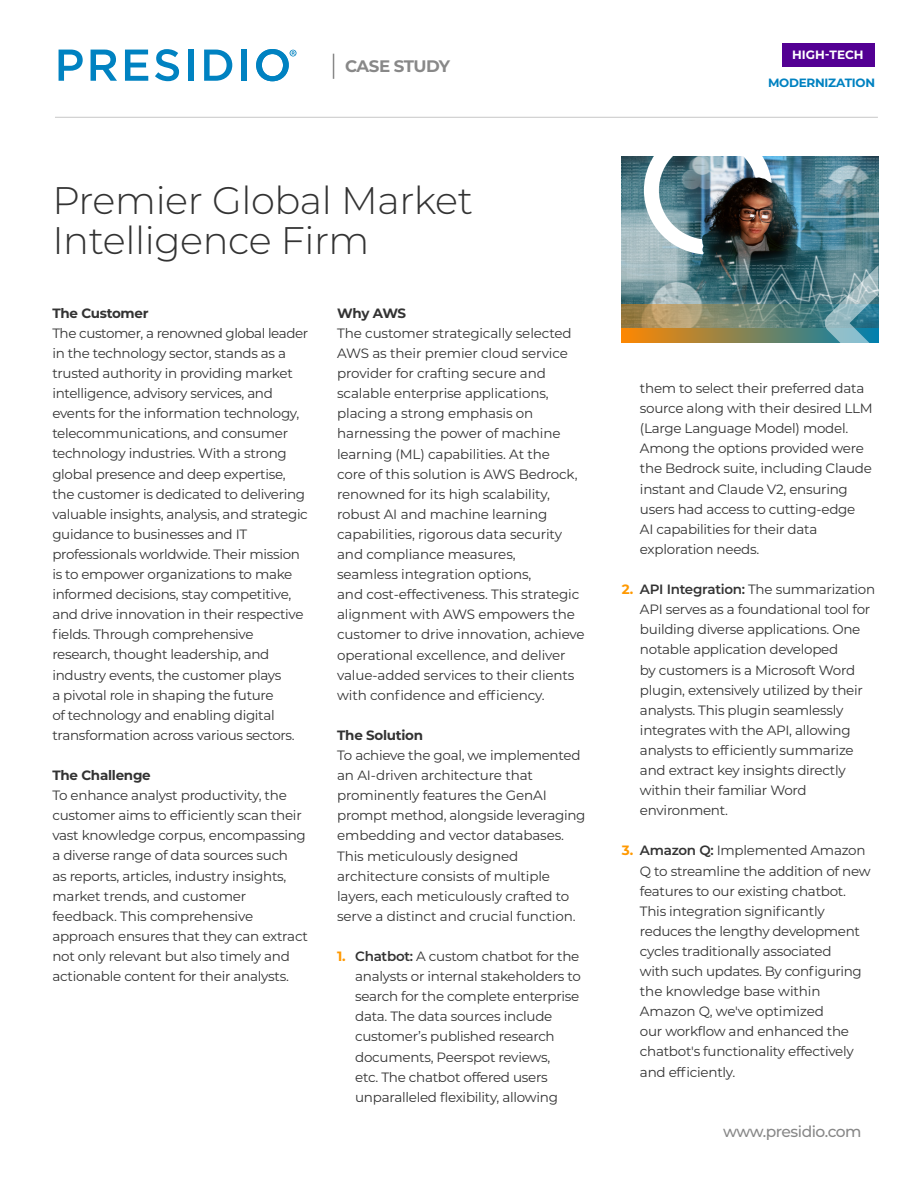
<style>
.page{position:relative;width:918px;height:1188px;background:#fff}
.page>*{position:absolute;margin:0;border:0;box-sizing:border-box;transform-origin:0 0}
.t1{font:300 38.4px/40.5px "Montserrat";letter-spacing:-.01em;color:#333}
.t2{font:700 16.65px "Montserrat";letter-spacing:-.04em;color:#888}
.t3{font:500 15.45px "Montserrat";letter-spacing:-.03em;color:#888}
.t4{font:13.5px/20.1px "Montserrat";letter-spacing:-.02em;color:#333}
.t5{font:700 13.5px "Montserrat";letter-spacing:-.02em;color:#333}
.t6{font:700 12px "Montserrat";letter-spacing:-.02em;color:#0082c1}
.t7{font:700 12px "Montserrat";color:#fff}
.s1{font-weight:700;color:#f90}
.s2{font-weight:600}
</style>
<div class="page">
<img style="left:622px;top:157px;width:256px;height:148px">
<svg style="left:622px;top:305px;width:203px;height:23px;background:#838b6f"></svg>
<svg style="left:622px;top:328px;width:203px;height:15px;background:#998445"></svg>
<svg style="left:825px;top:265px;width:53px;height:78px;background:#709fab"></svg>
<div style="left:644px;top:126px;width:128px;height:129px;border:15px solid #fff;border-radius:50%"></div>
<svg style="left:59px;top:50px;width:24px;height:31px"></svg>
<svg style="left:91px;top:50px;width:26px;height:31px"></svg>
<svg style="left:125px;top:50px;width:23px;height:31px"></svg>
<svg style="left:155px;top:49px;width:24px;height:32px"></svg>
<div style="left:188px;top:50px;width:6px;height:31px;background:#0082c1"></div>
<svg style="left:204px;top:50px;width:28px;height:31px"></svg>
<div style="left:242px;top:50px;width:5px;height:31px;background:#0082c1"></div>
<svg style="left:256px;top:49px;width:41px;height:32px"></svg>
<svg style="left:333px;top:54px;width:1px;height:25px"></svg>
<hr style="left:55px;top:117px;width:823px;height:1px;background:#c7c7c7">
<div style="left:782px;top:43px;width:93px;height:24px;background:#530093"></div>
<p class="t2" style="left:345px;top:55px;width:107px">CASE STUDY</p>
<p class="t7" style="left:792px;top:46px;width:73px">HIGH-TECH</p>
<p class="t6" style="left:768px;top:75px;width:109px">MODERNIZATION</p>
<h1 class="t1" style="left:52px;top:179px;width:422px">Premier Global Market<br>Intelligence Firm</h1>
<p class="t5" style="left:52px;top:303px;width:98px">The Customer</p>
<p class="t4" style="left:52px;top:323px;width:257px">The customer, a renowned global leader in the technology sector, stands as a trusted authority in providing market intelligence, advisory services, and events for the information technology, telecommunications, and consumer technology industries. With a strong global presence and deep expertise, the customer is dedicated to delivering valuable insights, analysis, and strategic guidance to businesses and IT professionals worldwide. Their mission is to empower organizations to make informed decisions, stay competitive, and drive innovation in their respective fields. Through comprehensive research, thought leadership, and industry events, the customer plays<br>a pivotal role in shaping the future<br>of technology and enabling digital transformation across various sectors.</p>
<p class="t5" style="left:52px;top:766px;width:100px">The Challenge</p>
<p class="t4" style="left:52px;top:785px;width:257px">To enhance analyst productivity, the customer aims to efficiently scan their vast knowledge corpus, encompassing a diverse range of data sources such<br>as reports, articles, industry insights, market trends, and customer feedback. This comprehensive approach ensures that they can extract not only relevant but also timely and actionable content for their analysts.</p>
<p class="t5" style="left:337px;top:303px;width:71px">Why AWS</p>
<p class="t4" style="left:337px;top:323px;width:249px">The customer strategically selected AWS as their premier cloud service provider for crafting secure and scalable enterprise applications, placing a strong emphasis on harnessing the power of machine learning (ML) capabilities. At the<br>core of this solution is AWS Bedrock, renowned for its high scalability, robust AI and machine learning capabilities, rigorous data security and compliance measures,<br>seamless integration options,<br>and cost-effectiveness. This strategic alignment with AWS empowers the customer to drive innovation, achieve operational excellence, and deliver value-added services to their clients with confidence and efficiency.</p>
<p class="t5" style="left:337px;top:725px;width:88px">The Solution</p>
<p class="t4" style="left:337px;top:745px;width:250px">To achieve the goal, we implemented an AI-driven architecture that prominently features the GenAI prompt method, alongside leveraging embedding and vector databases.<br>This meticulously designed architecture consists of multiple layers, each meticulously crafted to serve a distinct and crucial function.</p>
<p class="t4" style="left:355px;top:946px;width:227px;text-indent:-18px"><span class="s1">1.</span> <span class="s2">Chatbot:</span> A custom chatbot for the analysts or internal stakeholders to search for the complete enterprise data. The data sources include customer’s published research documents, Peerspot reviews,<br>etc. The chatbot offered users unparalleled flexibility, allowing</p>
<p class="t4" style="left:640px;top:378px;width:234px">them to select their preferred data source along with their desired LLM (Large Language Model) model.<br>Among the options provided were the Bedrock suite, including Claude instant and Claude V2, ensuring users had access to cutting-edge<br>AI capabilities for their data exploration needs.</p>
<p class="t4" style="left:640px;top:579px;width:237px;text-indent:-18px"><span class="s1">2.</span> <span class="s2">API Integration:</span> The summarization<br>API serves as a foundational tool for building diverse applications. One notable application developed<br>by customers is a Microsoft Word plugin, extensively utilized by their analysts. This plugin seamlessly integrates with the API, allowing analysts to efficiently summarize and extract key insights directly within their familiar Word environment.</p>
<p class="t4" style="left:640px;top:840px;width:232px;text-indent:-18px"><span class="s1">3.</span> <span class="s2">Amazon Q:</span> Implemented Amazon<br>Q to streamline the addition of new features to our existing chatbot.<br>This integration significantly reduces the lengthy development cycles traditionally associated<br>with such updates. By configuring the knowledge base within<br>Amazon Q, we've optimized<br>our workflow and enhanced the chatbot's functionality effectively and efficiently.</p>
<p class="t3" style="left:723px;top:1121px;width:140px">www.presidio.com</p>
</div>
